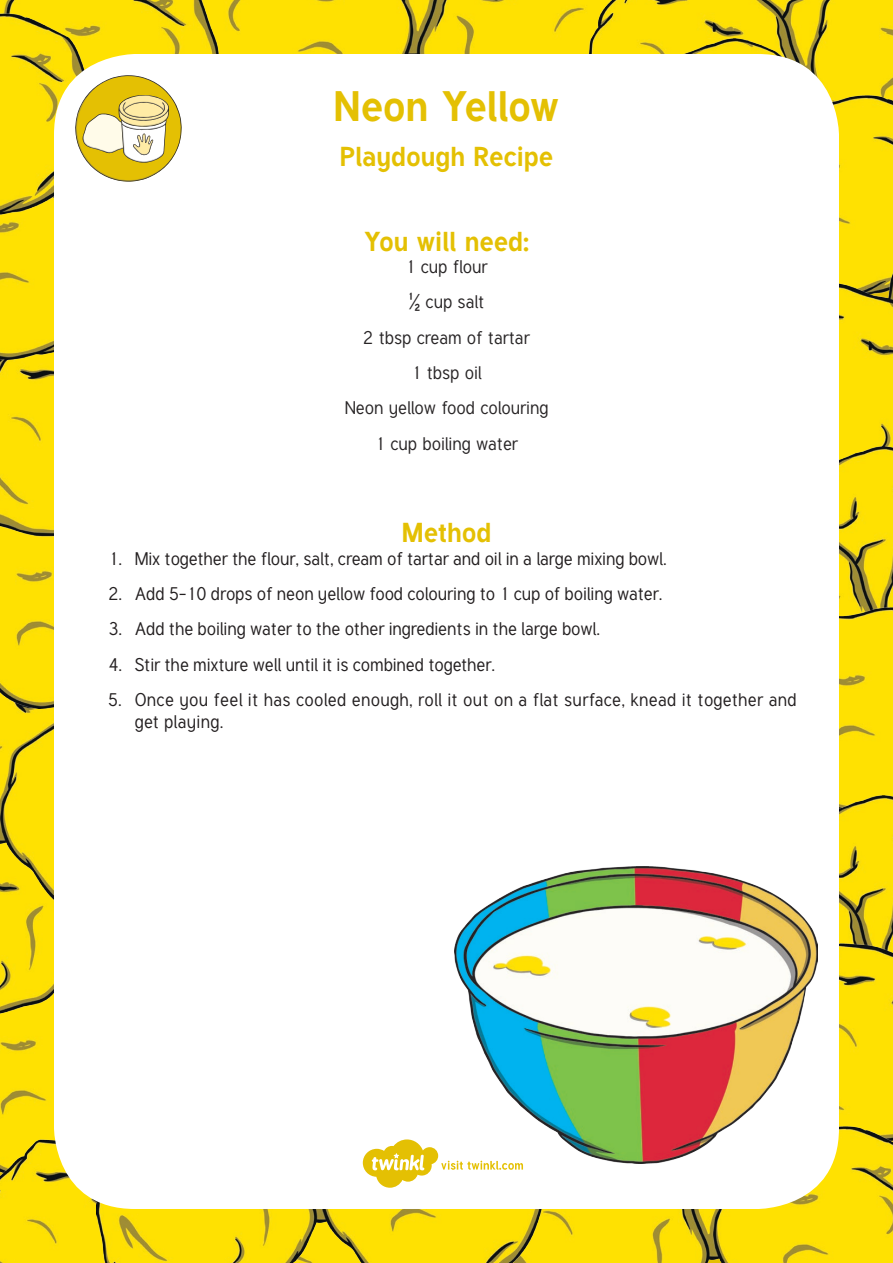
<style>
.page{position:relative;width:893px;height:1263px;background:#fff}
.page>*{position:absolute;margin:0;border:0;box-sizing:border-box;transform-origin:0 0}
.Heading_1{font:700 42px "Tuffy";letter-spacing:-.01em;color:#e4c003}
.Heading_2{font:700 27px "Tuffy";color:#e4c003}
.t1{font:18px "Tuffy";color:#231f20}
.t2{font:18px/22.5px "Tuffy";letter-spacing:.02em;color:#231f20}
.Adult_Body_Copy{font:18px "Tuffy";color:#282526}
</style>
<div class="page">
<img style="left:219px;top:0;width:368px;height:54px">
<img style="left:97px;top:0;width:122px;height:63px">
<img style="left:587px;top:0;width:306px;height:38px">
<img style="left:510px;top:38px;width:383px;height:181px">
<img style="left:839px;top:219px;width:54px;height:227px">
<img style="left:839px;top:446px;width:54px;height:104px">
<img style="left:839px;top:550px;width:54px;height:245px">
<img style="left:839px;top:795px;width:54px;height:86px">
<img style="left:839px;top:881px;width:54px;height:188px">
<img style="left:544px;top:1069px;width:349px;height:194px">
<img style="left:0;top:1019px;width:54px;height:59px">
<img style="left:0;top:916px;width:54px;height:103px">
<img style="left:0;top:708px;width:54px;height:208px">
<img style="left:0;top:537px;width:54px;height:171px">
<img style="left:0;top:360px;width:54px;height:177px">
<img style="left:0;top:219px;width:54px;height:141px">
<img style="left:0;top:0;width:97px;height:219px">
<img style="left:0;top:1078px;width:97px;height:185px">
<img style="left:97px;top:1201px;width:447px;height:62px">
<div style="left:54px;top:54px;width:785px;height:1155px;background:#fff;border-radius:81px"></div>
<svg style="left:75px;top:75px;width:107px;height:107px"></svg>
<img style="left:455px;top:867px;width:363px;height:296px">
<svg style="left:363px;top:1139px;width:160px;height:49px"></svg>
<p class="Heading_1" style="left:333px;top:73px;width:228px">Neon Yellow</p>
<p class="Heading_2" style="left:340px;top:135px;width:215px">Playdough Recipe</p>
<p class="Heading_2" style="left:364px;top:220px;width:167px">You will need:</p>
<p class="Adult_Body_Copy" style="left:405px;top:255px;width:84px">1 cup flour</p>
<p class="Adult_Body_Copy" style="left:409px;top:291px;width:77px">½ cup salt</p>
<p class="Adult_Body_Copy" style="left:363px;top:326px;width:168px">2 tbsp cream of tartar</p>
<p class="Adult_Body_Copy" style="left:411px;top:361px;width:72px">1 tbsp oil</p>
<p class="Adult_Body_Copy" style="left:345px;top:396px;width:205px">Neon yellow food colouring</p>
<p class="Adult_Body_Copy" style="left:375px;top:432px;width:144px">1 cup boiling water</p>
<p class="Heading_2" style="left:402px;top:511px;width:91px">Method</p>
<p class="t1" style="left:108px;top:547px;width:560px">1. Mix together the flour, salt, cream of tartar and oil in a large mixing bowl.</p>
<p class="t1" style="left:108px;top:582px;width:555px">2. Add 5-10 drops of neon yellow food colouring to 1 cup of boiling water.</p>
<p class="t1" style="left:109px;top:617px;width:493px">3. Add the boiling water to the other ingredients in the large bowl.</p>
<p class="t1" style="left:108px;top:653px;width:388px">4. Stir the mixture well until it is combined together.</p>
<p class="t2" style="left:135px;top:688px;width:663px;text-indent:-27px">5. Once you feel it has cooled enough, roll it out on a flat surface, knead it together and get playing.</p>
</div>
